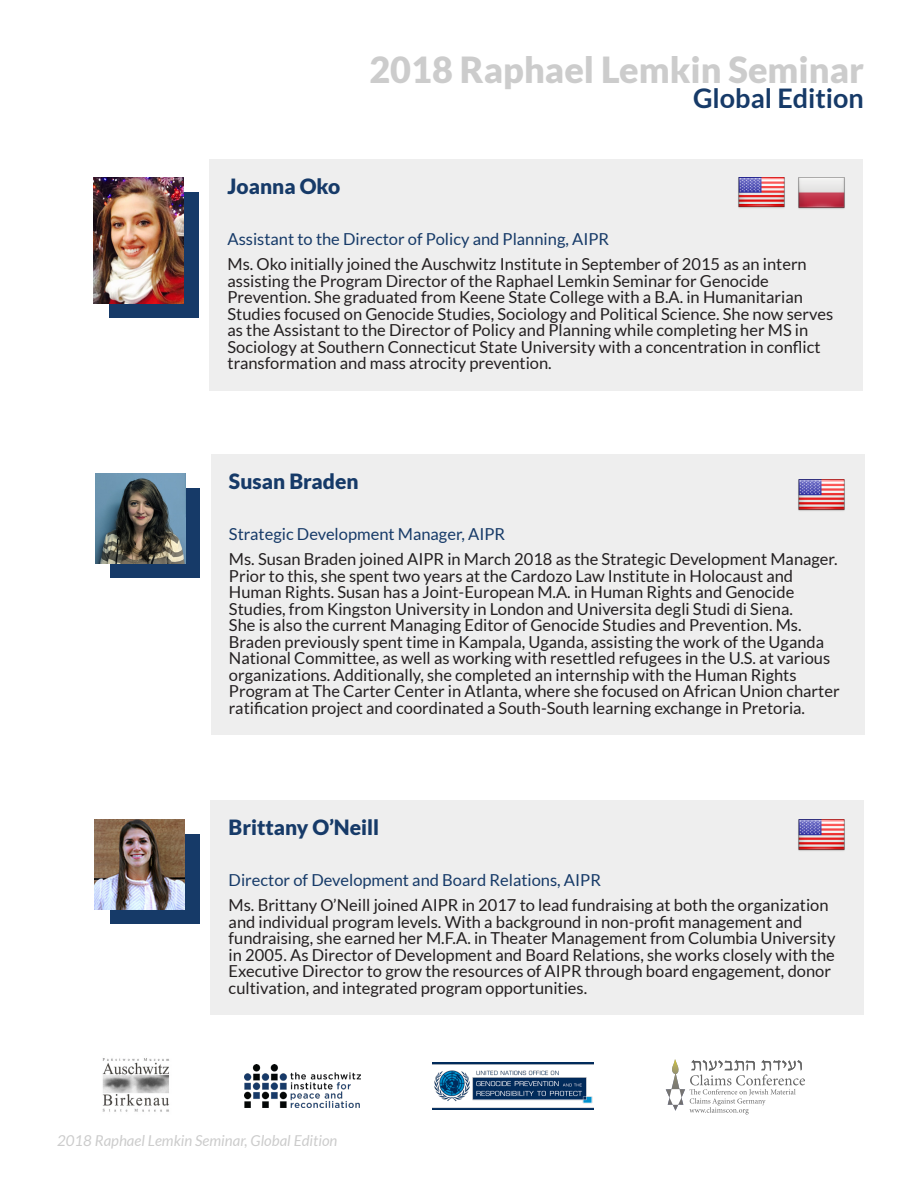
<style>
.page{position:relative;width:918px;height:1188px;background:#fff}
.page>*{position:absolute;margin:0;border:0;box-sizing:border-box;transform-origin:0 0}
.t1{font:900 36px "Lato";color:#ccc}
.t2{font:700 27px "Lato";color:#163a68}
.Participant_Bio{font:900 21px "Lato";color:#163a68}
.Participant_Bio-2{font:16.5px/16.5px "Lato";color:#231f20}
.Participant_Bio-3{font:16.5px "Lato";color:#163a68}
.t3{font:italic 15px "Lato";color:#ccc}
</style>
<div class="page">
<svg style="left:666px;top:1059px;width:139px;height:56px"></svg>
<img style="left:102px;top:1058px;width:67px;height:54px">
<img style="left:244px;top:1064px;width:116px;height:43px">
<img style="left:432px;top:1062px;width:162px;height:48px">
<div style="left:110px;top:488px;width:90px;height:90px;background:#163a68"></div>
<div style="left:211px;top:454px;width:654px;height:57px;background:#eee"></div>
<div style="left:211px;top:509px;width:654px;height:52px;background:#eee"></div>
<div style="left:211px;top:534px;width:654px;height:201px;background:#eee"></div>
<img style="left:95px;top:473px;width:90px;height:90px">
<img style="left:798px;top:479px;width:47px;height:32px">
<div style="left:109px;top:192px;width:90px;height:126px;background:#163a68"></div>
<div style="left:210px;top:159px;width:653px;height:57px;background:#eee"></div>
<div style="left:210px;top:214px;width:653px;height:52px;background:#eee"></div>
<div style="left:210px;top:239px;width:653px;height:152px;background:#eee"></div>
<img style="left:94px;top:177px;width:90px;height:126px">
<img style="left:738px;top:177px;width:47px;height:31px">
<img style="left:798px;top:177px;width:47px;height:32px">
<div style="left:110px;top:834px;width:90px;height:90px;background:#163a68"></div>
<div style="left:211px;top:800px;width:653px;height:57px;background:#eee"></div>
<div style="left:211px;top:854px;width:653px;height:53px;background:#eee"></div>
<div style="left:211px;top:880px;width:653px;height:135px;background:#eee"></div>
<img style="left:95px;top:819px;width:90px;height:90px">
<img style="left:798px;top:819px;width:47px;height:32px">
<h1 class="t1" style="left:369px;top:49px;width:496px">2018 Raphael Lemkin Seminar</h1>
<h2 class="t2" style="left:693px;top:83px;width:172px">Global Edition</h2>
<p class="Participant_Bio" style="left:228px;top:174px;width:114px">Joanna Oko</p>
<p class="Participant_Bio-3" style="left:228px;top:230px;width:383px">Assistant to the Director of Policy and Planning, AIPR</p>
<p class="Participant_Bio-2" style="left:228px;top:256px;width:607px">Ms. Oko initially joined the Auschwitz Institute in September of 2015 as an intern assisting the Program Director of the Raphael Lemkin Seminar for Genocide Prevention. She graduated from Keene State College with a B.A. in Humanitarian Studies focused on Genocide Studies, Sociology and Political Science. She now serves as the Assistant to the Director of Policy and Planning while completing her MS in Sociology at Southern Connecticut State University with a concentration in conflict transformation and mass atrocity prevention.</p>
<p class="Participant_Bio" style="left:229px;top:469px;width:131px">Susan Braden</p>
<p class="Participant_Bio-3" style="left:229px;top:525px;width:278px">Strategic Development Manager, AIPR</p>
<p class="Participant_Bio-2" style="left:229px;top:551px;width:612px">Ms. Susan Braden joined AIPR in March 2018 as the Strategic Development Manager.<br>Prior to this, she spent two years at the Cardozo Law Institute in Holocaust and Human Rights. Susan has a Joint-European M.A. in Human Rights and Genocide Studies, from Kingston University in London and Universita degli Studi di Siena.<br>She is also the current Managing Editor of Genocide Studies and Prevention. Ms.<br>Braden previously spent time in Kampala, Uganda, assisting the work of the Uganda National Committee, as well as working with resettled refugees in the U.S. at various organizations. Additionally, she completed an internship with the Human Rights Program at The Carter Center in Atlanta, where she focused on African Union charter ratification project and coordinated a South-South learning exchange in Pretoria.</p>
<p class="Participant_Bio" style="left:229px;top:815px;width:152px">Brittany O’Neill</p>
<p class="Participant_Bio-3" style="left:229px;top:871px;width:374px">Director of Development and Board Relations, AIPR</p>
<p class="Participant_Bio-2" style="left:229px;top:897px;width:608px">Ms. Brittany O’Neill joined AIPR in 2017 to lead fundraising at both the organization and individual program levels. With a background in non-profit management and fundraising, she earned her M.F.A. in Theater Management from Columbia University in 2005. As Director of Development and Board Relations, she works closely with the Executive Director to grow the resources of AIPR through board engagement, donor cultivation, and integrated program opportunities.</p>
<p class="t3" style="left:57px;top:1132px;width:282px">2018 Raphael Lemkin Seminar, Global Edition</p>
</div>
